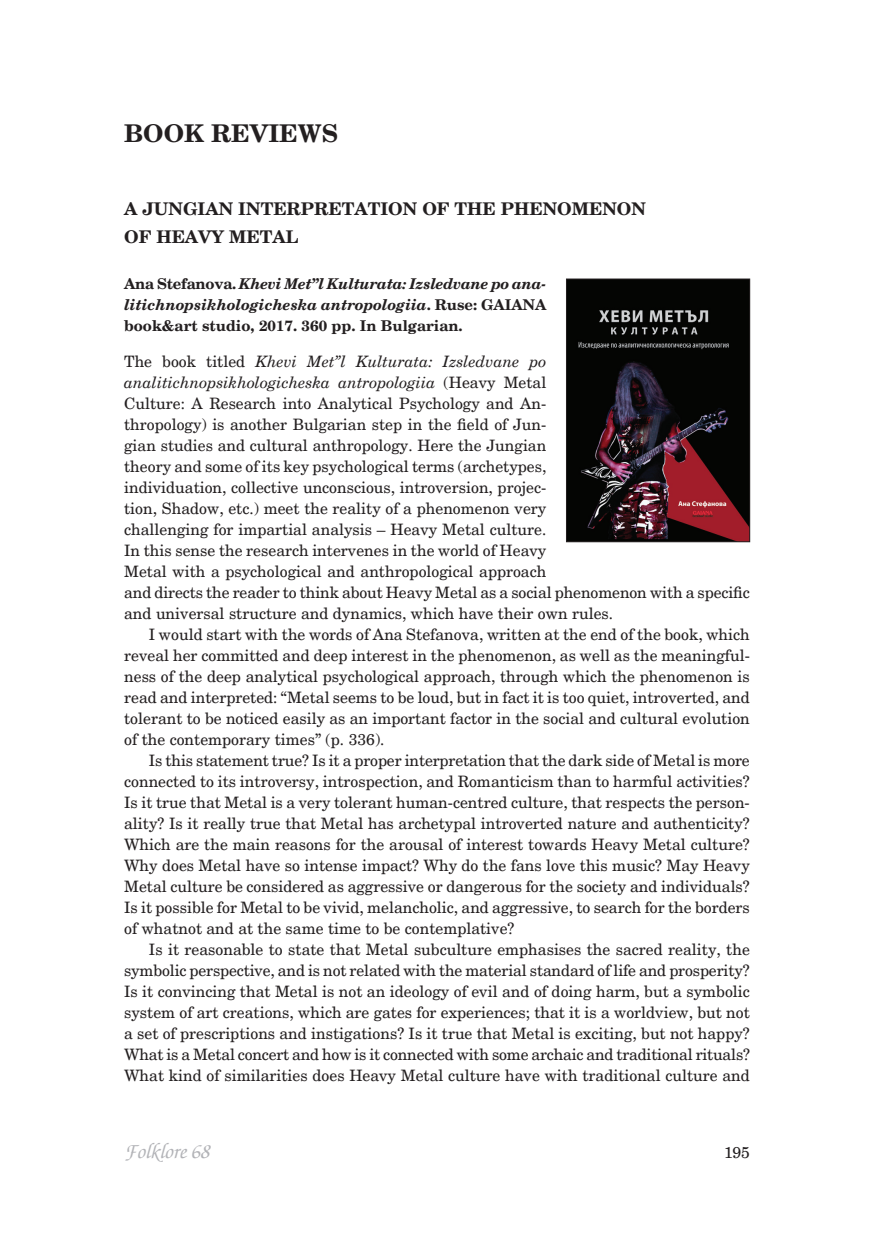
<style>
.page{position:relative;width:874px;height:1241px;background:#fff}
.page>*{position:absolute;margin:0;border:0;box-sizing:border-box;transform-origin:0 0}
.t1{font:700 24.5px "New Century Schlbk";color:#231f20}
.t2{font:italic 500 21px "Zapf Chancery";color:#b2b3b7}
.t3{font:700 17.5px/28px "New Century Schlbk";color:#231f20}
.t4{font:15.75px/21px "New Century Schlbk";color:#231f20;text-align:justify}
.t5{font:italic 700 14.88px/21px "New Century Schlbk";color:#231f20;text-align:justify}
.s1{font-style:normal}
.s2{font-style:italic}
</style>
<div class="page">
<img style="left:568px;top:281px;width:179px;height:259px">
<div style="left:566px;top:279px;width:183px;height:263px;border:1px solid #231f20"></div>
<h1 class="t1" style="left:124px;top:118px;width:215px">BOOK REVIEWS</h1>
<p class="t3" style="left:124px;top:195px;width:523px">A JUNGIAN INTERPRETATION OF THE PHENOMENON<br>OF HEAVY METAL</p>
<p class="t5" style="left:124px;top:273px;width:423px"><span class="s1">ANA STEFANOVA.</span> Khevi Met”l Kulturata: Izsledvane po ana&shy;litichnopsikhologicheska antropologiia<span class="s1">. RUSE: GAIANA BOOK&amp;ART STUDIO, 2017. 360 PP. IN BULGARIAN.</span></p>
<p class="t4" style="left:124px;top:350px;width:626px;text-align:left">The book titled <span class="s2">Khevi Met”l Kulturata: Izsledvane po analitichnopsikhologicheska antropologiia</span> (Heavy Metal<br>Culture: A Research into Analytical Psychology and An-<br>thropology) is another Bulgarian step in the field of Jun-<br>gian studies and cultural anthropology. Here the Jungian<br>theory and some of its key psychological terms (archetypes,<br>individuation, collective unconscious, introversion, projec-<br>tion, Shadow, etc.) meet the reality of a phenomenon very<br>challenging for impartial analysis – Heavy Metal culture.<br>In this sense the research intervenes in the world of Heavy<br>Metal with a psychological and anthropological approach<br>and directs the reader to think about Heavy Metal as a social phenomenon with a specific and universal structure and dynamics, which have their own rules.</p>
<p class="t4" style="left:124px;top:623px;width:627px;text-indent:25px">I would start with the words of Ana Stefanova, written at the end of the book, which reveal her committed and deep interest in the phenomenon, as well as the meaningful&shy;ness of the deep analytical psychological approach, through which the phenomenon is read and interpreted: “Metal seems to be loud, but in fact it is too quiet, introverted, and tolerant to be noticed easily as an important factor in the social and cultural evolution of the contemporary times” (p. 336).</p>
<p class="t4" style="left:124px;top:749px;width:627px;text-indent:25px">Is this statement true? Is it a proper interpretation that the dark side of Metal is more connected to its introversy, introspection, and Romanticism than to harmful activities?<br>Is it true that Metal is a very tolerant human-centred culture, that respects the person&shy;ality? Is it really true that Metal has archetypal introverted nature and authenticity?<br>Which are the main reasons for the arousal of interest towards Heavy Metal culture?<br>Why does Metal have so intense impact? Why do the fans love this music? May Heavy Metal culture be considered as aggressive or dangerous for the society and individuals?<br>Is it possible for Metal to be vivid, melancholic, and aggressive, to search for the borders of whatnot and at the same time to be contemplative?</p>
<p class="t4" style="left:124px;top:938px;width:627px;text-indent:25px">Is it reasonable to state that Metal subculture emphasises the sacred reality, the symbolic perspective, and is not related with the material standard of life and prosperity?<br>Is it convincing that Metal is not an ideology of evil and of doing harm, but a symbolic system of art creations, which are gates for experiences; that it is a worldview, but not a set of prescriptions and instigations? Is it true that Metal is exciting, but not happy?<br>What is a Metal concert and how is it connected with some archaic and traditional rituals?<br>What kind of similarities does Heavy Metal culture have with traditional culture and</p>
<h2 class="t2" style="left:124px;top:1137px;width:86px">Folklore 68</h2>
<p class="t4" style="left:723px;top:1141px;width:27px">195</p>
</div>
